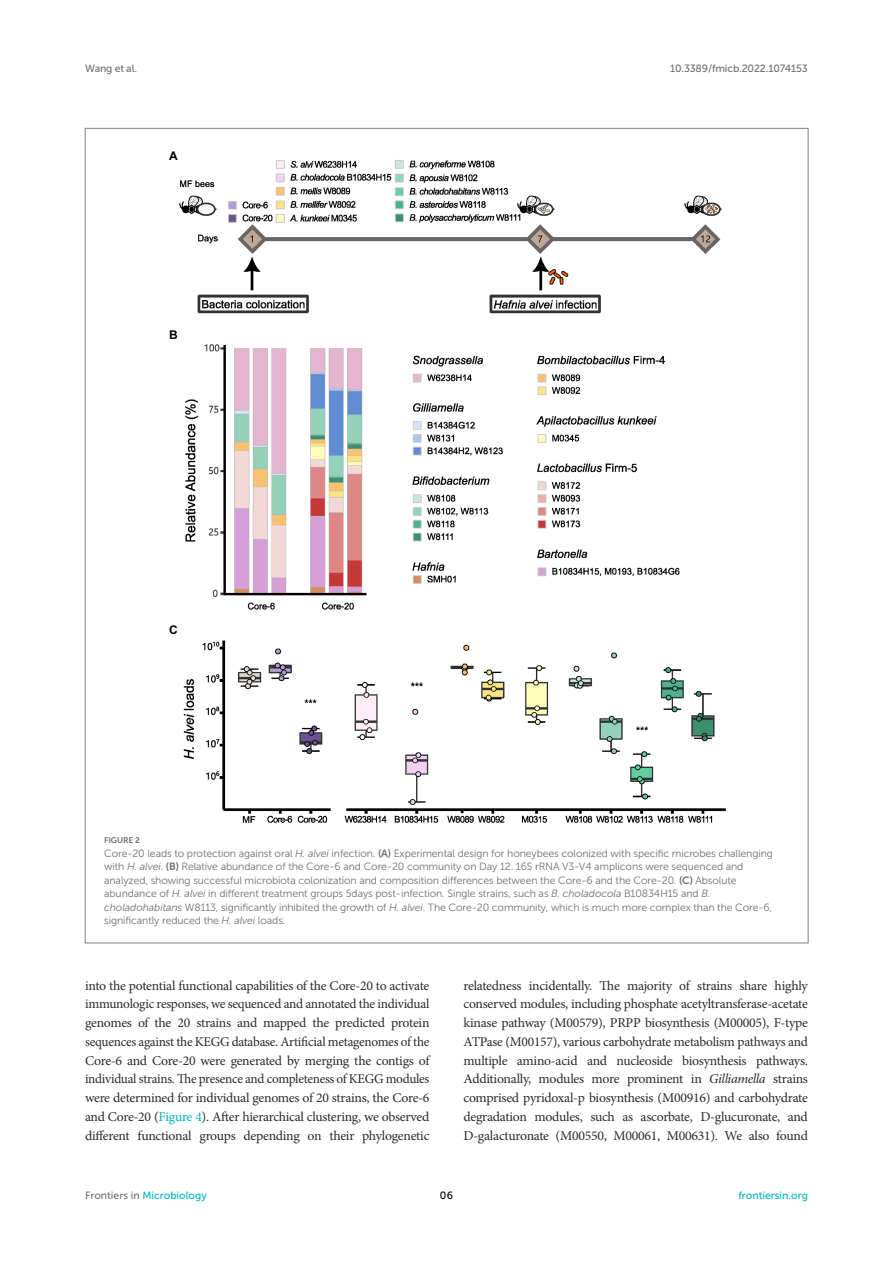
<style>
.page{position:relative;width:893px;height:1263px;background:#fff}
.page>*{position:absolute;margin:0;border:0;box-sizing:border-box;transform-origin:0 0}
.TEXT_FLUSH{font:13.5px/18.8px "Minion Pro";letter-spacing:-.02em;color:#2b2b2a;text-align:justify}
.t1{font:700 12px "Arial";color:#000}
.FIG_LEG{font:10.5px/13.5px "Museo Sans 300";letter-spacing:-.01em;color:#706f70}
.t2{font:10.5px "Museo Sans 500";color:#00b4c4}
.t3{font:10.5px "Museo Sans 500";letter-spacing:-.015em;color:#706f70}
.t4{font:10.5px "Museo Sans 500";color:#000}
.FIG_HD{font:8.25px "Museo Sans 700";letter-spacing:-.01em;color:#706f70}
.s1{font-style:italic}
.s2{font-family:"Museo Sans 700"}
.s3{color:#00b4c4}
.s4{color:#706f70}
</style>
<div class="page">
<img style="left:179px;top:160px;width:547px;height:663px">
<p class="t3" style="left:85px;top:63px;width:53px">Wang et al.</p>
<p class="t3" style="left:670px;top:63px;width:139px">10.3389/fmicb.2022.1074153</p>
<p class="t1" style="left:169px;top:147px;width:10px">A</p>
<p class="t1" style="left:169px;top:326px;width:10px">B</p>
<p class="t1" style="left:169px;top:621px;width:10px">C</p>
<p class="FIG_HD" style="left:104px;top:835px;width:37px">FIGURE 2</p>
<p class="FIG_LEG" style="left:104px;top:846px;width:670px">Core-20 leads to protection against oral <span class="s1">H. alvei</span> infection. <span class="s2">(A)</span> Experimental design for honeybees colonized with specific microbes challenging with <span class="s1">H. alvei</span>. <span class="s2">(B)</span> Relative abundance of the Core-6 and Core-20 community on Day 12. 16S rRNA V3-V4 amplicons were sequenced and analyzed, showing successful microbiota colonization and composition differences between the Core-6 and the Core-20. <span class="s2">(C)</span> Absolute abundance of <span class="s1">H. alvei</span> in different treatment groups 5 days post-infection. Single strains, such as <span class="s1">B. choladocola</span> B10834H15 and <span class="s1">B. choladohabitans</span> W8113, significantly inhibited the growth of <span class="s1">H. alvei</span>. The Core-20 community, which is much more complex than the Core-6, significantly reduced the <span class="s1">H. alvei</span> loads.</p>
<p class="TEXT_FLUSH" style="left:85px;top:976px;width:346px">into the potential functional capabilities of the Core-20 to activate immunologic responses, we sequenced and annotated the individual genomes of the 20 strains and mapped the predicted protein sequences against the KEGG database. Artificial metagenomes of the Core-6 and Core-20 were generated by merging the contigs of individual strains. The presence and completeness of KEGG modules were determined for individual genomes of 20 strains, the Core-6 and Core-20 (<span class="s3">Figure 4</span>). After hierarchical clustering, we observed different functional groups depending on their phylogenetic</p>
<p class="TEXT_FLUSH" style="left:463px;top:976px;width:346px">relatedness incidentally. The majority of strains share highly conserved modules, including phosphate acetyltransferase-acetate kinase pathway (M00579), PRPP biosynthesis (M00005), F-type ATPase (M00157), various carbohydrate metabolism pathways and multiple amino-acid and nucleoside biosynthesis pathways.<br>Additionally, modules more prominent in <span class="s1">Gilliamella</span> strains comprised pyridoxal-p biosynthesis (M00916) and carbohydrate degradation modules, such as ascorbate, D-glucuronate, and D-galacturonate (M00550, M00061, M00631). We also found</p>
<p class="t2" style="left:85px;top:1190px;width:123px"><span class="s4">Frontiers in</span> Microbiology</p>
<p class="t4" style="left:440px;top:1190px;width:15px">06</p>
<p class="t2" style="left:738px;top:1190px;width:71px">frontiersin.org</p>
</div>
